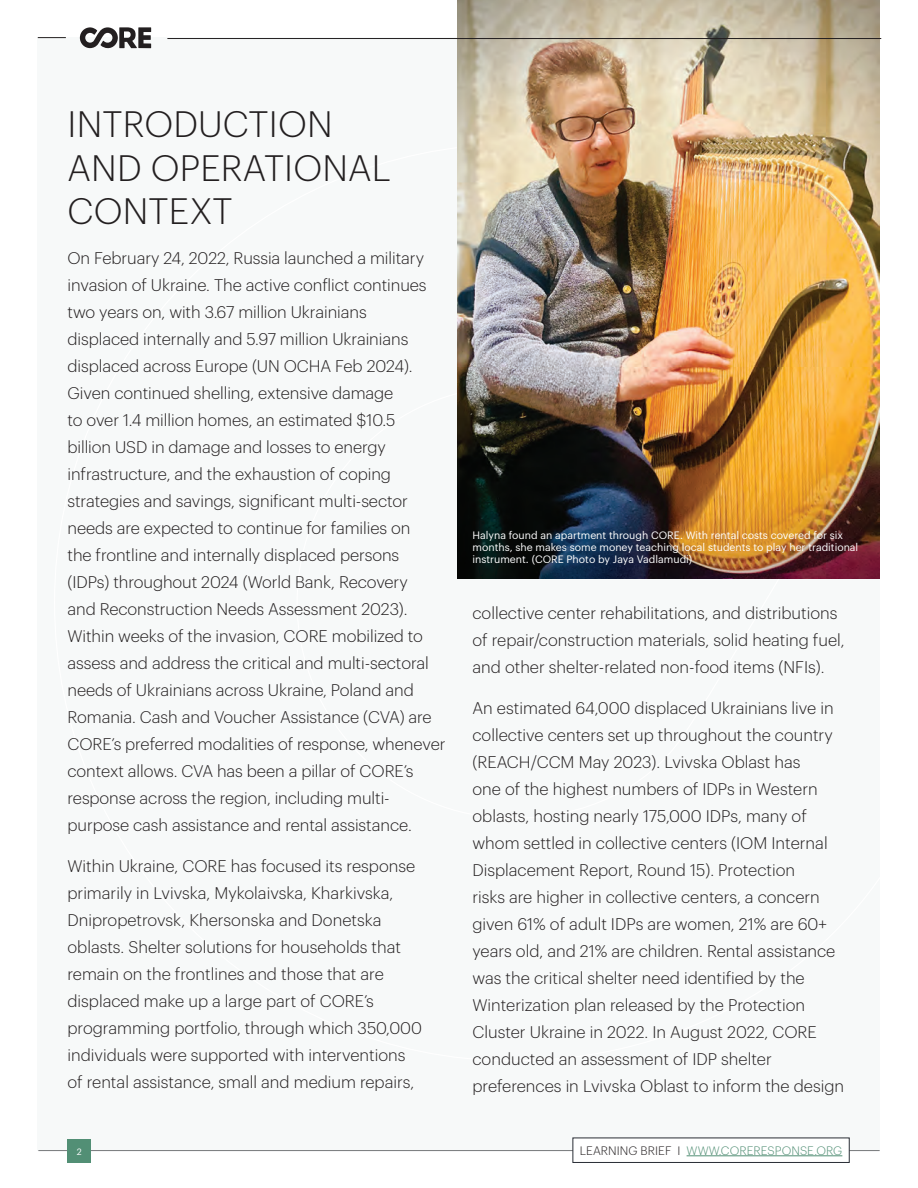
<style>
.page{position:relative;width:918px;height:1188px;background:#fff}
.page>*{position:absolute;margin:0;border:0;box-sizing:border-box;transform-origin:0 0}
.t1{font:300 36px/43.2px "Graphik";letter-spacing:.005em;color:#231f20}
.t2{font:300 16.5px/27px "Graphik";letter-spacing:-.005em;color:#231f20}
.t3{font:300 12px "Graphik";letter-spacing:.005em;color:#528f75}
.t4{font:10.5px/12px "Graphik";color:#fff}
.t5{font:9px "Graphik";color:#fff}
.s1{color:#231f20}
</style>
<div class="page">
<div style="left:38px;top:38px;width:842px;height:1113px;background:#f7f9f9"></div>
<img style="left:457px;top:0;width:423px;height:579px">
<hr style="left:167px;top:38px;width:714px;height:1px;background:#231f20">
<svg style="left:80px;top:27px;width:71px;height:21px"></svg>
<svg style="left:38px;top:37px;width:28px;height:1px"></svg>
<hr style="left:38px;top:1150px;width:842px;height:1px;background:#76787b">
<div style="left:68px;top:1139px;width:23px;height:24px;background:#528f75"></div>
<div style="left:573px;top:1138px;width:276px;height:25px;background:#fff;border:1px solid #292d35"></div>
<hr style="left:687px;top:1156px;width:155px;height:1px;background:#528f75">
<h1 class="t1" style="left:68px;top:100px;width:325px">INTRODUCTION<br>AND OPERATIONAL<br>CONTEXT</h1>
<p class="t2" style="left:68px;top:244px;width:380px">On February 24, 2022, Russia launched a military invasion of Ukraine. The active conflict continues two years on, with 3.67 million Ukrainians<br>displaced internally and 5.97 million Ukrainians displaced across Europe (UN OCHA Feb 2024).<br>Given continued shelling, extensive damage<br>to over 1.4 million homes, an estimated $10.5<br>billion USD in damage and losses to energy infrastructure, and the exhaustion of coping strategies and savings, significant multi-sector needs are expected to continue for families on<br>the frontline and internally displaced persons<br>(IDPs) throughout 2024 (World Bank, Recovery<br>and Reconstruction Needs Assessment 2023).<br>Within weeks of the invasion, CORE mobilized to assess and address the critical and multi-sectoral needs of Ukrainians across Ukraine, Poland and Romania. Cash and Voucher Assistance (CVA) are CORE’s preferred modalities of response, whenever context allows. CVA has been a pillar of CORE’s response across the region, including multi&shy;purpose cash assistance and rental assistance.</p>
<p class="t2" style="left:68px;top:851px;width:356px">Within Ukraine, CORE has focused its response primarily in Lvivska, Mykolaivska, Kharkivska, Dnipropetrovsk, Khersonska and Donetska oblasts. Shelter solutions for households that remain on the frontlines and those that are displaced make up a large part of CORE’s programming portfolio, through which 350,000 individuals were supported with interventions of rental assistance, small and medium repairs,</p>
<p class="t4" style="left:472px;top:529px;width:387px">Halyna found an apartment through CORE. With rental costs covered for six months, she makes some money teaching local students to play her traditional instrument. (CORE Photo by Jaya Vadlamudi)</p>
<p class="t2" style="left:472px;top:598px;width:374px">collective center rehabilitations, and distributions of repair/construction materials, solid heating fuel, and other shelter-related non-food items (NFIs).</p>
<p class="t2" style="left:472px;top:693px;width:373px">An estimated 64,000 displaced Ukrainians live in collective centers set up throughout the country (REACH/CCM May 2023). Lvivska Oblast has<br>one of the highest numbers of IDPs in Western oblasts, hosting nearly 175,000 IDPs, many of whom settled in collective centers (IOM Internal Displacement Report, Round 15). Protection<br>risks are higher in collective centers, a concern given 61% of adult IDPs are women, 21% are 60+ years old, and 21% are children. Rental assistance was the critical shelter need identified by the Winterization plan released by the Protection Cluster Ukraine in 2022. In August 2022, CORE conducted an assessment of IDP shelter preferences in Lvivska Oblast to inform the design</p>
<p class="t5" style="left:77px;top:1145px;width:6px">2</p>
<p class="t3" style="left:580px;top:1142px;width:264px"><span class="s1">LEARNING BRIEF I</span> WWW.CORERESPONSE.ORG</p>
</div>
